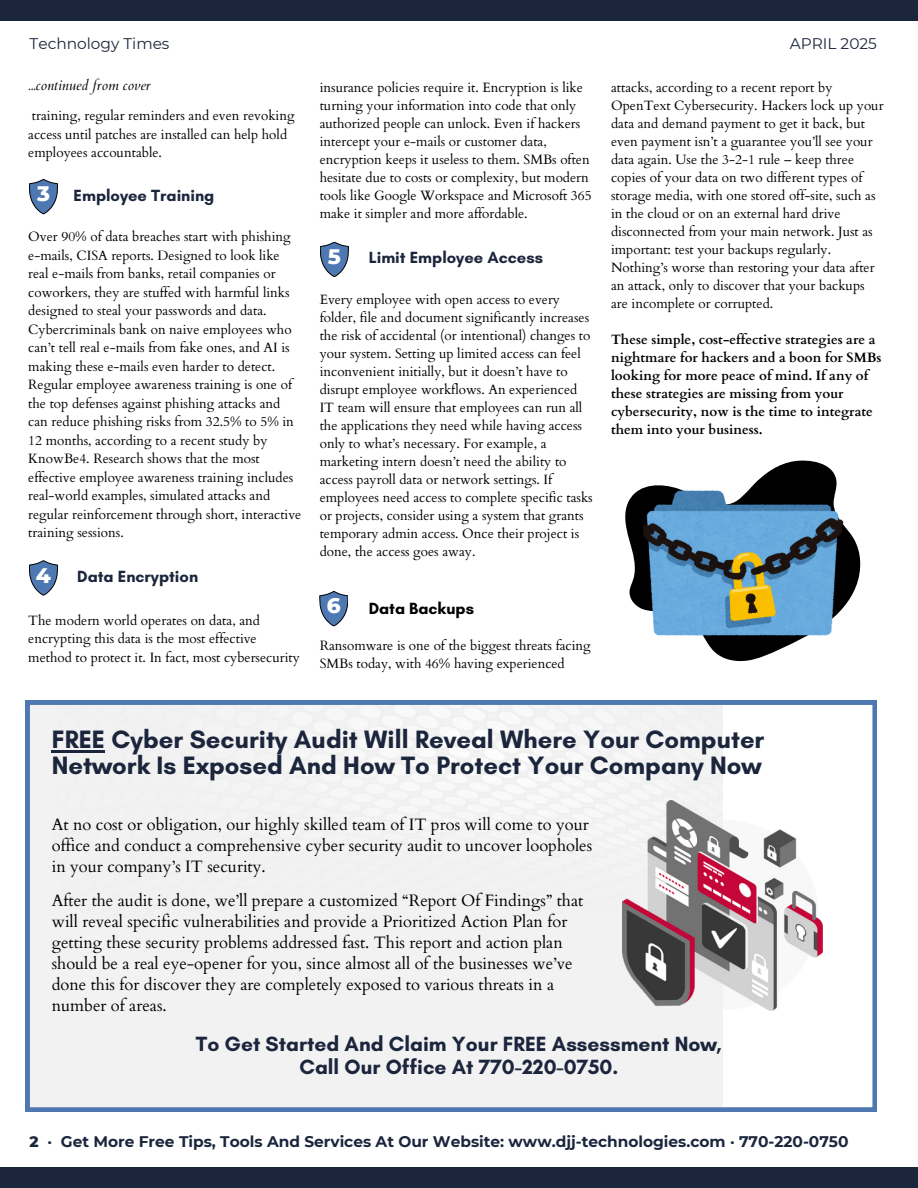
<style>
.page{position:relative;width:918px;height:1188px;background:#fff}
.page>*{position:absolute;margin:0;border:0;box-sizing:border-box;transform-origin:0 0}
.t1{font:700 25.65px/25.8px "Glacial Indifference";color:#1b253c}
.t2{font:800 21.45px "Montserrat";color:#fff}
.t3{font:700 21px/23.7px "Glacial Indifference";color:#1b253c;text-align:center}
.t4{font:16.5px/21px "Cardo";color:#000}
.t5{font:700 16.5px "Glacial Indifference";color:#1b253c}
.t6{font:700 16.5px "Glacial Indifference";color:#000}
.t7{font:700 15.45px "Montserrat";color:#1b253c}
.t8{font:15.45px "Montserrat";color:#1b253c}
.t9{font:italic 14.25px "Cardo";color:#000}
.t10{font:13.5px/18px "Cardo";color:#000}
.t11{font:700 13.5px/18px "Cardo";color:#000}
.s1{font-weight:800}
</style>
<div class="page">
<div style="left:0;top:1px;width:918px;height:20px;background:#1b253c"></div>
<div style="left:0;top:1168px;width:918px;height:20px;background:#1b253c"></div>
<svg style="left:25px;top:700px;width:852px;height:412px"></svg>
<img style="left:622px;top:800px;width:201px;height:210px">
<hr style="left:52px;top:750px;width:53px;height:2px;background:#1b253c">
<svg style="left:29px;top:179px;width:28px;height:35px"></svg>
<svg style="left:29px;top:561px;width:28px;height:34px"></svg>
<svg style="left:320px;top:242px;width:28px;height:35px"></svg>
<svg style="left:320px;top:591px;width:28px;height:35px"></svg>
<svg style="left:625px;top:460px;width:236px;height:202px"></svg>
<img style="left:643px;top:490px;width:201px;height:146px">
<p class="t8" style="left:30px;top:34px;width:141px">Technology Times</p>
<h4 class="t9" style="left:28px;top:76px;width:124px">...continued from cover</h4>
<p class="t10" style="left:28px;top:107px;width:268px;line-height:18.5px">training, regular reminders and even revoking access until patches are installed can help hold employees accountable.</p>
<p class="t5" style="left:74px;top:185px;width:142px">Employee Training</p>
<p class="t10" style="left:28px;top:228px;width:275px;line-height:18.5px">Over 90% of data breaches start with phishing e-mails, CISA reports. Designed to look like real e-mails from banks, retail companies or coworkers, they are stuffed with harmful links designed to steal your passwords and data.<br>Cybercriminals bank on naive employees who can’t tell real e-mails from fake ones, and AI is making these e-mails even harder to detect.<br>Regular employee awareness training is one of the top defenses against phishing attacks and can reduce phishing risks from 32.5% to 5% in 12 months, according to a recent study by KnowBe4. Research shows that the most effective employee awareness training includes real-world examples, simulated attacks and regular reinforcement through short, interactive training sessions.</p>
<p class="t5" style="left:77px;top:566px;width:122px">Data Encryption</p>
<p class="t10" style="left:28px;top:611px;width:273px;line-height:18.5px">The modern world operates on data, and encrypting this data is the most effective method to protect it. In fact, most cybersecurity</p>
<p class="t2" style="left:37px;top:181px;width:14px">3</p>
<p class="t2" style="left:36px;top:562px;width:17px">4</p>
<p class="t10" style="left:320px;top:79px;width:273px">insurance policies require it. Encryption is like turning your information into code that only authorized people can unlock. Even if hackers intercept your e-mails or customer data, encryption keeps it useless to them. SMBs often hesitate due to costs or complexity, but modern tools like Google Workspace and Microsoft 365 make it simpler and more affordable.</p>
<h4 class="t5" style="left:369px;top:247px;width:176px">Limit Employee Access</h4>
<p class="t10" style="left:320px;top:290px;width:275px">Every employee with open access to every folder, file and document significantly increases the risk of accidental (or intentional) changes to your system. Setting up limited access can feel inconvenient initially, but it doesn’t have to disrupt employee workflows. An experienced IT team will ensure that employees can run all the applications they need while having access only to what’s necessary. For example, a marketing intern doesn’t need the ability to access payroll data or network settings. If employees need access to complete specific tasks or projects, consider using a system that grants temporary admin access. Once their project is done, the access goes away.</p>
<h6 class="t2" style="left:328px;top:243px;width:15px">5</h6>
<p class="t2" style="left:327px;top:593px;width:15px">6</p>
<h4 class="t6" style="left:369px;top:598px;width:107px">Data Backups</h4>
<p class="t10" style="left:320px;top:637px;width:273px">Ransomware is one of the biggest threats facing<br>SMBs today, with 46% having experienced</p>
<h5 class="t8" style="left:790px;top:34px;width:89px">APRIL 2025</h5>
<h4 class="t10" style="left:611px;top:79px;width:274px">attacks, according to a recent report by OpenText Cybersecurity. Hackers lock up your data and demand payment to get it back, but even payment isn’t a guarantee you’ll see your data again. Use the 3-2-1 rule – keep three copies of your data on two different types of storage media, with one stored off-site, such as in the cloud or on an external hard drive disconnected from your main network. Just as important: test your backups regularly.<br>Nothing’s worse than restoring your data after an attack, only to discover that your backups are incomplete or corrupted.</h4>
<p class="t11" style="left:611px;top:331px;width:272px">These simple, cost-effective strategies are a nightmare for hackers and a boon for SMBs looking for more peace of mind. If any of these strategies are missing from your cybersecurity, now is the time to integrate them into your business.</p>
<p class="t1" style="left:52px;top:726px;width:714px">FREE Cyber Security Audit Will Reveal Where Your Computer<br>Network Is Exposed And How To Protect Your Company Now</p>
<p class="t4" style="left:52px;top:814px;width:542px">At no cost or obligation, our highly skilled team of IT pros will come to your office and conduct a comprehensive cyber security audit to uncover loopholes in your company’s IT security.</p>
<p class="t4" style="left:52px;top:891px;width:533px">After the audit is done, we’ll prepare a customized “Report Of Findings” that will reveal specific vulnerabilities and provide a Prioritized Action Plan for getting these security problems addressed fast. This report and action plan should be a real eye-opener for you, since almost all of the businesses we’ve done this for discover they are completely exposed to various threats in a number of areas.</p>
<p class="t3" style="left:196px;top:1031px;width:528px">To Get Started And Claim Your FREE Assessment Now,<br>Call Our Office At 770-220-0750.</p>
<h3 class="t7" style="left:30px;top:1132px;width:820px"><span class="s1">2</span> · Get More Free Tips, Tools And Services At Our Website: www.djj-technologies.com · 770-220-0750</h3>
</div>
